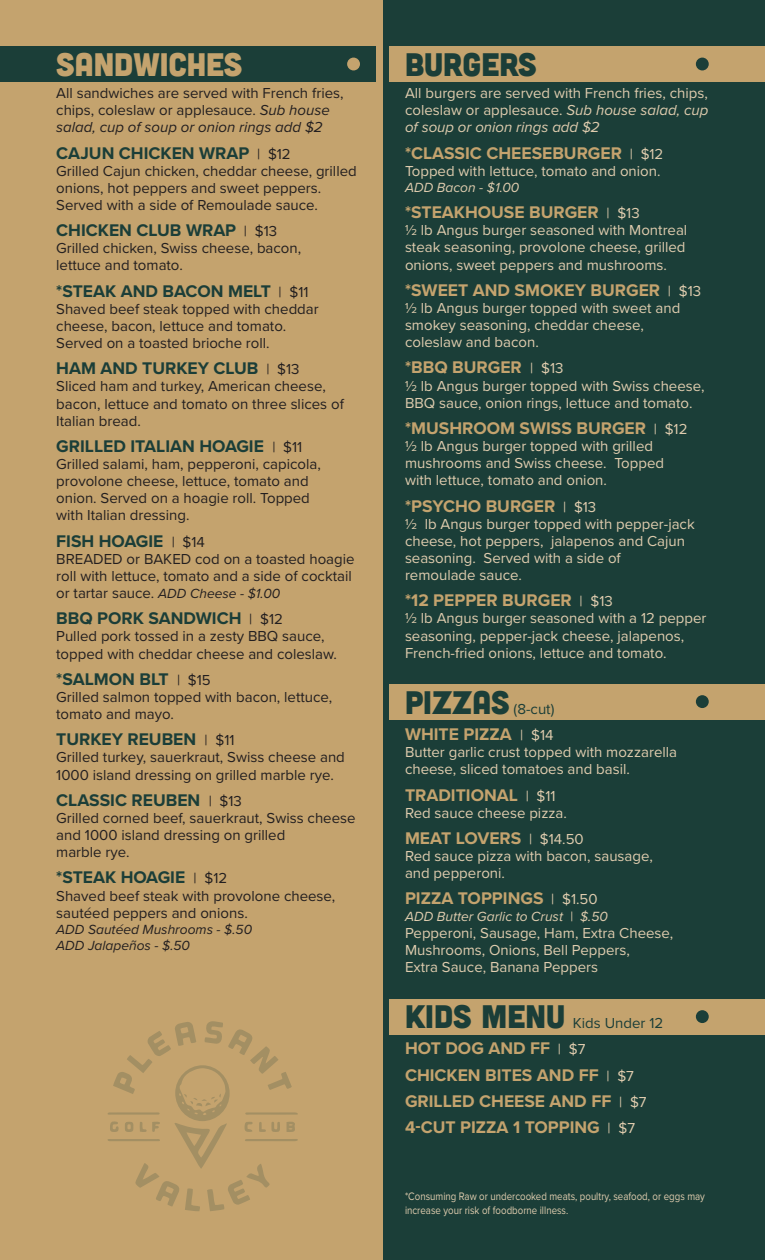
<style>
.page{position:relative;width:765px;height:1260px;background:#1b3e38}
.page>*{position:absolute;margin:0;border:0;box-sizing:border-box;transform-origin:0 0}
.t1{font:32.5px "Cubano Sharp";color:#c4a36e}
.t2{font:32.5px "Cubano Sharp";color:#1b3e38}
.t3{font:700 17.5px "Proxima Nova";color:#c4a36e}
.t4{font:700 17.5px "Proxima Nova";color:#1b3e38}
.t5{font:15px/17.1px "Proxima Nova";color:#231f20}
.t6{font:15px/17.1px "Proxima Nova";color:#dfccae}
.t7{font:15px "Proxima Nova";color:#1b3e38}
.t8{font:italic 13.75px "Proxima Nova";color:#231f20}
.t9{font:italic 13.75px "Proxima Nova";color:#dfccae}
.t10{font:11.25px/13.5px "Proxima Nova";color:#dfccae;scale:.86 1}
.s1{font-style:italic}
.s2{font-weight:400;font-size:15px;color:#231f20}
.s3{font-style:normal;font-size:15px}
.s4{font-weight:400;font-size:15px;color:#dfccae}
.s5{font-family:"Cubano Sharp";font-size:32.5px}
</style>
<div class="page">
<div style="left:0;top:0;width:382px;height:1260px;background:#c4a36e"></div>
<div style="left:0;top:46px;width:375px;height:36px;background:#1b3e38"></div>
<div style="left:390px;top:46px;width:375px;height:36px;background:#c4a36e"></div>
<div style="left:696px;top:58px;width:13px;height:12px;background:#1b3e38;border-radius:50%"></div>
<div style="left:347px;top:58px;width:13px;height:12px;background:#c4a36e;border-radius:50%"></div>
<div style="left:390px;top:684px;width:375px;height:35px;background:#c4a36e"></div>
<div style="left:696px;top:695px;width:13px;height:13px;background:#1b3e38;border-radius:50%"></div>
<div style="left:390px;top:999px;width:375px;height:35px;background:#c4a36e"></div>
<div style="left:696px;top:1010px;width:13px;height:13px;background:#1b3e38;border-radius:50%"></div>
<svg style="left:108px;top:1021px;width:190px;height:190px"></svg>
<p class="t1" style="left:56px;top:43px;width:188px">SANDWICHES</p>
<p class="t5" style="left:56px;top:84px;width:289px">All sandwiches are served with French fries, chips, coleslaw or applesauce. <span class="s1">Sub house salad, cup of soup or onion rings add $2</span></p>
<p class="t4" style="left:56px;top:140px;width:236px">CAJUN CHICKEN WRAP <span class="s2">| $12</span></p>
<p class="t5" style="left:56px;top:162px;width:302px">Grilled Cajun chicken, cheddar cheese, grilled onions, hot peppers and sweet peppers.<br>Served with a side of Remoulade sauce.</p>
<p class="t4" style="left:56px;top:217px;width:222px">CHICKEN CLUB WRAP <span class="s2">| $13</span></p>
<p class="t5" style="left:56px;top:239px;width:247px">Grilled chicken, Swiss cheese, bacon,</p>
<p class="t5" style="left:56px;top:256px;width:128px">lettuce and tomato.</p>
<p class="t4" style="left:56px;top:278px;width:254px">*STEAK AND BACON MELT <span class="s2">| $11</span></p>
<p class="t5" style="left:56px;top:300px;width:264px">Shaved beef steak topped with cheddar cheese, bacon, lettuce and tomato.</p>
<p class="t5" style="left:56px;top:334px;width:215px">Served on a toasted brioche roll.</p>
<p class="t4" style="left:56px;top:355px;width:245px">HAM AND TURKEY CLUB <span class="s2">| $13</span></p>
<p class="t5" style="left:56px;top:377px;width:289px">Sliced ham and turkey, American cheese, bacon, lettuce and tomato on three slices of<br>Italian bread.</p>
<p class="t4" style="left:56px;top:433px;width:248px">GRILLED ITALIAN HOAGIE <span class="s2">| $11</span></p>
<p class="t5" style="left:56px;top:455px;width:266px">Grilled salami, ham, pepperoni, capicola, provolone cheese, lettuce, tomato and</p>
<p class="t5" style="left:56px;top:489px;width:255px">onion. Served on a hoagie roll. Topped</p>
<p class="t5" style="left:56px;top:506px;width:135px">with Italian dressing.</p>
<p class="t4" style="left:56px;top:528px;width:150px">FISH HOAGIE <span class="s2">| $14</span></p>
<p class="t5" style="left:56px;top:550px;width:300px">BREADED or BAKED cod on a toasted hoagie roll with lettuce, tomato and a side of cocktail</p>
<p class="t8" style="left:56px;top:583px;width:225px"><span class="s3">or tartar sauce.</span> ADD Cheese - $1.00</p>
<p class="t4" style="left:56px;top:605px;width:228px">BBQ PORK SANDWICH <span class="s2">| $12</span></p>
<p class="t5" style="left:56px;top:627px;width:282px">Pulled pork tossed in a zesty BBQ sauce, topped with cheddar cheese and coleslaw.</p>
<p class="t4" style="left:56px;top:666px;width:156px">*SALMON BLT <span class="s2">| $15</span></p>
<p class="t5" style="left:56px;top:688px;width:278px">Grilled salmon topped with bacon, lettuce, tomato and mayo.</p>
<p class="t4" style="left:56px;top:726px;width:180px">TURKEY REUBEN <span class="s2">| $11</span></p>
<p class="t5" style="left:56px;top:748px;width:290px">Grilled turkey, sauerkraut, Swiss cheese and<br>1000 island dressing on grilled marble rye.</p>
<p class="t4" style="left:56px;top:787px;width:187px">CLASSIC REUBEN <span class="s2">| $13</span></p>
<p class="t5" style="left:56px;top:809px;width:301px">Grilled corned beef, sauerkraut, Swiss cheese and 1000 island dressing on grilled</p>
<p class="t5" style="left:56px;top:843px;width:75px">marble rye.</p>
<p class="t4" style="left:56px;top:865px;width:173px">*STEAK HOAGIE <span class="s2">| $12</span></p>
<p class="t5" style="left:56px;top:886px;width:281px">Shaved beef steak with provolone cheese, sautéed peppers and onions.</p>
<p class="t8" style="left:56px;top:919px;width:197px">ADD Sautéed Mushrooms - $.50</p>
<p class="t8" style="left:56px;top:935px;width:135px">ADD Jalapeños - $.50</p>
<p class="t2" style="left:405px;top:43px;width:133px">BURGERS</p>
<p class="t6" style="left:405px;top:84px;width:305px;text-align:justify">All burgers are served with French fries, chips, coleslaw or applesauce. <span class="s1">Sub house salad, cup of soup or onion rings add $2</span></p>
<p class="t3" style="left:405px;top:140px;width:260px">*CLASSIC CHEESEBURGER <span class="s4">| $12</span></p>
<p class="t6" style="left:405px;top:162px;width:257px">Topped with lettuce, tomato and onion.</p>
<p class="t9" style="left:405px;top:177px;width:116px">ADD Bacon - $1.00</p>
<p class="t3" style="left:405px;top:199px;width:236px">*STEAKHOUSE BURGER <span class="s4">| $13</span></p>
<p class="t6" style="left:405px;top:221px;width:284px;text-align:justify">½ lb Angus burger seasoned with Montreal steak seasoning, provolone cheese, grilled onions, sweet peppers and mushrooms.</p>
<p class="t3" style="left:405px;top:277px;width:298px">*SWEET AND SMOKEY BURGER <span class="s4">| $13</span></p>
<p class="t6" style="left:405px;top:299px;width:277px">½ lb Angus burger topped with sweet and smokey seasoning, cheddar cheese,</p>
<p class="t6" style="left:405px;top:333px;width:135px">coleslaw and bacon.</p>
<p class="t3" style="left:405px;top:355px;width:160px">*BBQ BURGER <span class="s4">| $13</span></p>
<p class="t6" style="left:405px;top:376px;width:301px">½ lb Angus burger topped with Swiss cheese,<br>BBQ sauce, onion rings, lettuce and tomato.</p>
<p class="t3" style="left:405px;top:415px;width:284px">*MUSHROOM SWISS BURGER <span class="s4">| $12</span></p>
<p class="t6" style="left:405px;top:437px;width:261px">½ lb Angus burger topped with grilled mushrooms and Swiss cheese. Topped</p>
<p class="t6" style="left:405px;top:471px;width:203px">with lettuce, tomato and onion.</p>
<p class="t3" style="left:405px;top:493px;width:193px">*PSYCHO BURGER <span class="s4">| $13</span></p>
<p class="t6" style="left:405px;top:515px;width:291px">½ lb Angus burger topped with pepper-jack cheese, hot peppers, jalapenos and Cajun seasoning. Served with a side of</p>
<p class="t6" style="left:405px;top:566px;width:118px">remoulade sauce.</p>
<p class="t3" style="left:405px;top:587px;width:209px">*12 PEPPER BURGER <span class="s4">| $13</span></p>
<p class="t6" style="left:405px;top:609px;width:303px">½ lb Angus burger seasoned with a 12 pepper seasoning, pepper-jack cheese, jalapenos,<br>French-fried onions, lettuce and tomato.</p>
<p class="t7" style="left:405px;top:698px;width:151px"><span class="s5">PIZZAS</span> (8-cut)</p>
<p class="t3" style="left:405px;top:721px;width:150px">WHITE PIZZA <span class="s4">| $14</span></p>
<p class="t6" style="left:405px;top:743px;width:274px">Butter garlic crust topped with mozzarella cheese, sliced tomatoes and basil.</p>
<p class="t3" style="left:405px;top:782px;width:152px">TRADITIONAL <span class="s4">| $11</span></p>
<p class="t6" style="left:405px;top:804px;width:163px">Red sauce cheese pizza.</p>
<p class="t3" style="left:405px;top:825px;width:180px">MEAT LOVERS <span class="s4">| $14.50</span></p>
<p class="t6" style="left:405px;top:847px;width:249px">Red sauce pizza with bacon, sausage,</p>
<p class="t6" style="left:405px;top:864px;width:102px">and pepperoni.</p>
<p class="t3" style="left:405px;top:886px;width:194px">PIZZA TOPPINGS <span class="s4">| $1.50</span></p>
<p class="t9" style="left:405px;top:906px;width:205px">ADD Butter Garlic to Crust | $.50</p>
<p class="t6" style="left:405px;top:924px;width:270px">Pepperoni, Sausage, Ham, Extra Cheese,<br>Mushrooms, Onions, Bell Peppers,</p>
<p class="t6" style="left:405px;top:958px;width:195px">Extra Sauce, Banana Peppers</p>
<p class="t7" style="left:405px;top:1012px;width:260px"><span class="s5">KIDS MENU</span> Kids Under 12</p>
<p class="t3" style="left:405px;top:1036px;width:182px">HOT DOG AND FF <span class="s4">| $7</span></p>
<p class="t3" style="left:405px;top:1062px;width:230px">CHICKEN BITES AND FF <span class="s4">| $7</span></p>
<p class="t3" style="left:405px;top:1088px;width:243px">GRILLED CHEESE AND FF <span class="s4">| $7</span></p>
<p class="t3" style="left:405px;top:1114px;width:232px">4-CUT PIZZA 1 TOPPING <span class="s4">| $7</span></p>
<p class="t10" style="left:405px;top:1189px;width:350px">*Consuming Raw or undercooked meats, poultry, seafood, or eggs may increase your risk of foodborne illness.</p>
</div>
